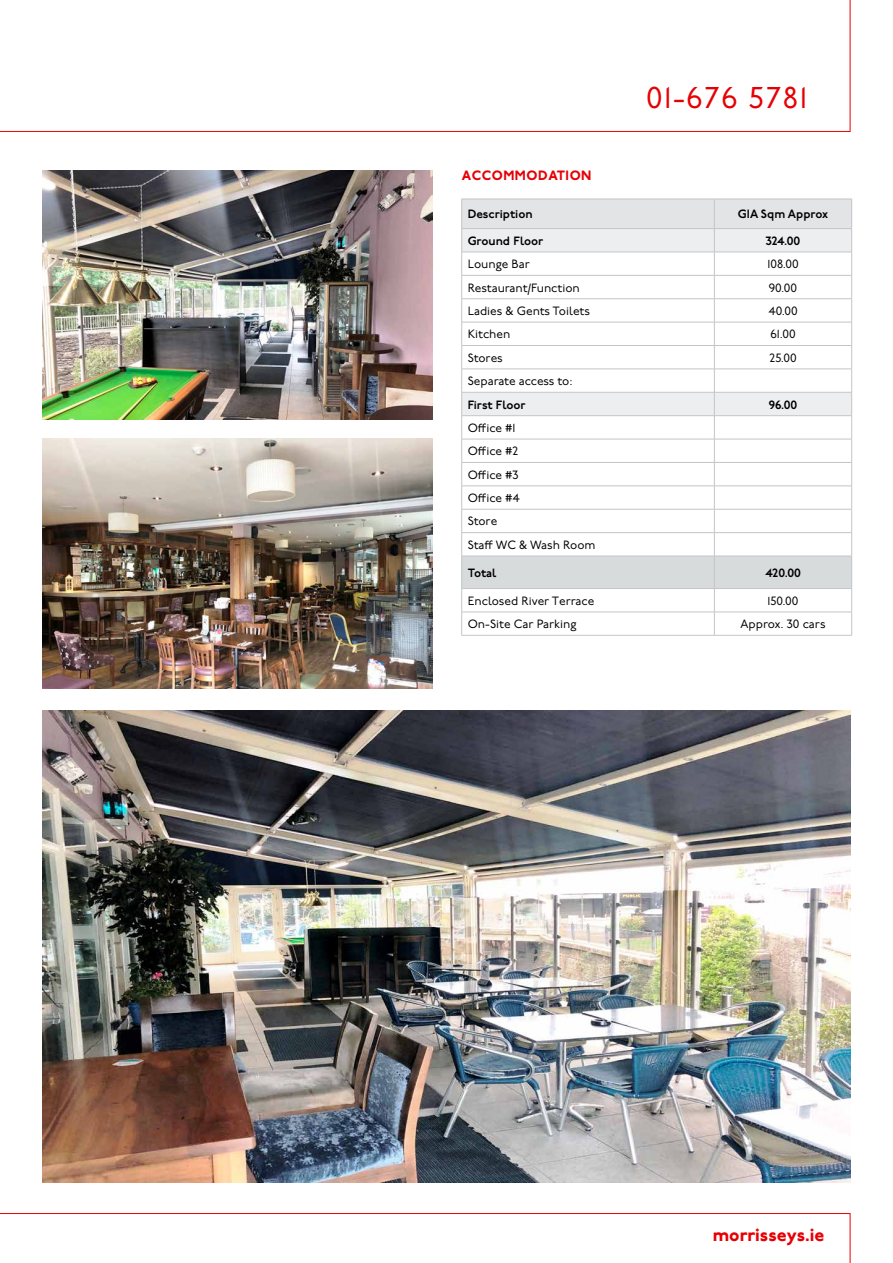
<style>
.page{position:relative;width:893px;height:1263px;background:#fff}
.page>*{position:absolute;margin:0;border:0;box-sizing:border-box;transform-origin:0 0}
.t1{font:30px "P22 Underground";letter-spacing:.05em;color:#e60005}
.t2{font:800 18px "P22 Underground";color:#e60005}
.t3{font:800 13.5px "P22 Underground";letter-spacing:.04em;color:#e60005}
.t4{font:12px/23.4px "P22 Underground";color:#000}
.t5{font:600 12px "P22 Underground";color:#000}
</style>
<div class="page">
<svg style="left:0;top:1213px;width:850px;height:50px"></svg>
<svg style="left:0;top:0;width:850px;height:132px"></svg>
<img style="left:43px;top:170px;width:390px;height:250px">
<img style="left:43px;top:438px;width:390px;height:250px">
<img style="left:43px;top:710px;width:807px;height:472px">
<hr style="left:461px;top:635px;width:253px;height:1px;background:#c3c5c8">
<hr style="left:714px;top:635px;width:138px;height:1px;background:#c3c5c8">
<svg style="left:461px;top:199px;width:391px;height:436px"></svg>
<hr style="left:714px;top:415px;width:138px;height:1px;background:#c3c5c8">
<hr style="left:461px;top:439px;width:253px;height:1px;background:#c3c5c8">
<hr style="left:461px;top:462px;width:253px;height:1px;background:#c3c5c8">
<hr style="left:461px;top:486px;width:253px;height:1px;background:#c3c5c8">
<hr style="left:461px;top:509px;width:253px;height:1px;background:#c3c5c8">
<hr style="left:461px;top:532px;width:253px;height:1px;background:#c3c5c8">
<hr style="left:461px;top:556px;width:253px;height:1px;background:#c3c5c8">
<hr style="left:461px;top:556px;width:1px;height:32px;background:#c3c5c8">
<hr style="left:714px;top:439px;width:138px;height:1px;background:#c3c5c8">
<hr style="left:714px;top:462px;width:138px;height:1px;background:#c3c5c8">
<hr style="left:714px;top:486px;width:138px;height:1px;background:#c3c5c8">
<hr style="left:714px;top:509px;width:138px;height:1px;background:#c3c5c8">
<hr style="left:714px;top:532px;width:138px;height:1px;background:#c3c5c8">
<hr style="left:714px;top:556px;width:138px;height:1px;background:#c3c5c8">
<hr style="left:714px;top:556px;width:1px;height:32px;background:#c3c5c8">
<hr style="left:851px;top:556px;width:1px;height:32px;background:#c3c5c8">
<p class="t3" style="left:462px;top:168px;width:131px">ACCOMMODATION</p>
<h1 class="t1" style="left:646px;top:81px;width:163px">01-676 5781</h1>
<p class="t5" style="left:468px;top:207px;width:66px">Description</p>
<p class="t5" style="left:738px;top:207px;width:92px">GIA Sqm Approx</p>
<p class="t5" style="left:468px;top:234px;width:77px">Ground Floor</p>
<p class="t5" style="left:766px;top:234px;width:36px">324.00</p>
<p class="t4" style="left:468px;top:253px;width:64px">Lounge Bar</p>
<p class="t4" style="left:767px;top:253px;width:33px">108.00</p>
<p class="t4" style="left:468px;top:276px;width:114px">Restaurant/Function</p>
<p class="t4" style="left:769px;top:276px;width:30px">90.00</p>
<p class="t4" style="left:468px;top:300px;width:124px">Ladies &amp; Gents Toilets</p>
<p class="t4" style="left:768px;top:300px;width:31px">40.00</p>
<p class="t4" style="left:468px;top:323px;width:44px">Kitchen</p>
<p class="t4" style="left:770px;top:323px;width:27px">61.00</p>
<p class="t4" style="left:468px;top:346px;width:37px">Stores</p>
<p class="t4" style="left:769px;top:346px;width:29px">25.00</p>
<p class="t4" style="left:468px;top:370px;width:107px">Separate access to:</p>
<p class="t5" style="left:468px;top:398px;width:59px">First Floor</p>
<p class="t5" style="left:769px;top:398px;width:30px">96.00</p>
<p class="t4" style="left:468px;top:417px;width:129px">Office #1<br>Office #2<br>Office #3<br>Office #4<br>Store<br>Staff WC &amp; Wash Room</p>
<p class="t5" style="left:468px;top:566px;width:30px">Total</p>
<p class="t5" style="left:765px;top:566px;width:37px">420.00</p>
<p class="t4" style="left:468px;top:589px;width:128px">Enclosed River Terrace</p>
<p class="t4" style="left:768px;top:589px;width:32px">150.00</p>
<p class="t4" style="left:468px;top:613px;width:110px">On-Site Car Parking</p>
<p class="t4" style="left:740px;top:613px;width:87px">Approx. 30 cars</p>
<h2 class="t2" style="left:713px;top:1224px;width:113px">morrisseys.ie</h2>
</div>
